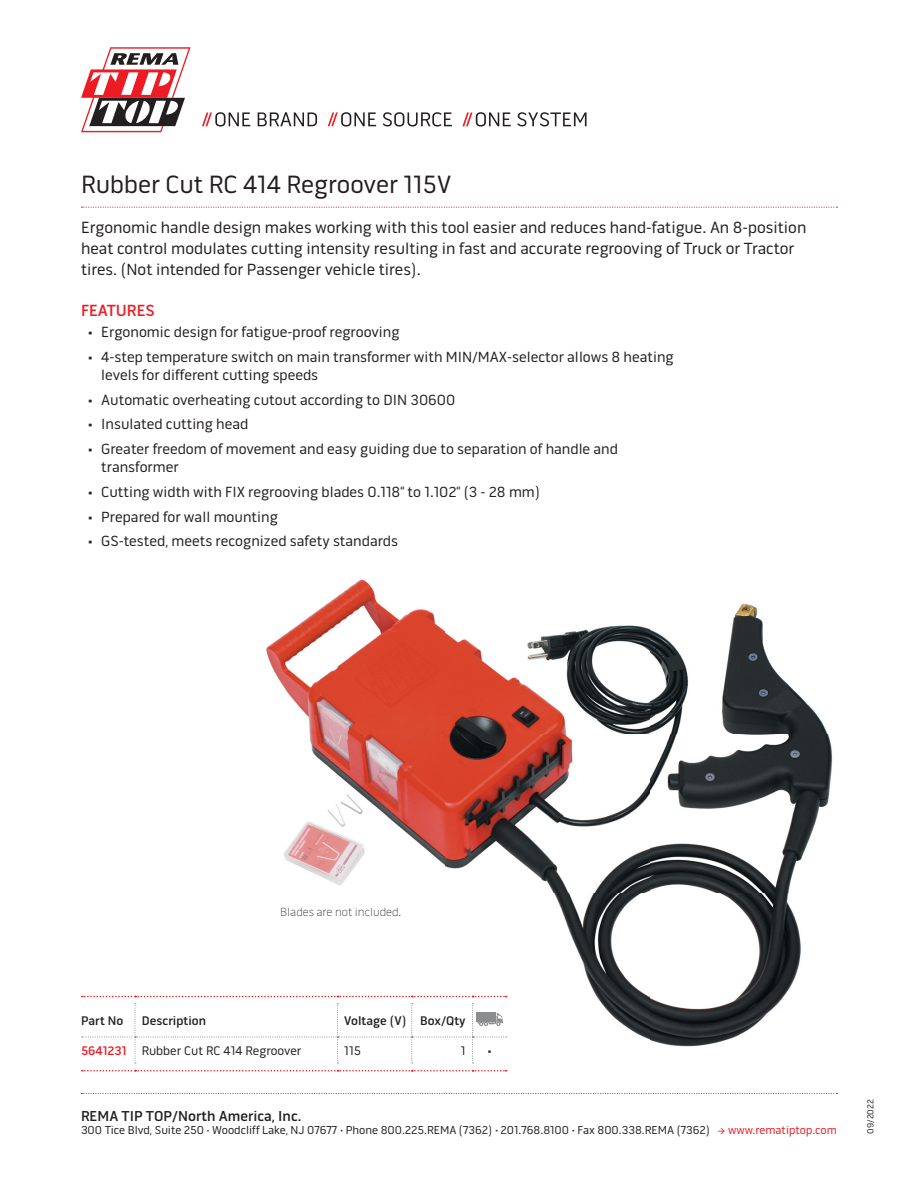
<style>
.page{position:relative;width:918px;height:1188px;background:#fff}
.page>*{position:absolute;margin:0;border:0;box-sizing:border-box;transform-origin:0 0}
.t1{font:25.5px "Pill Gothic 600 mg";color:#231f20}
.t2{font:16.5px/21px "Pill Gothic 600 mg";color:#231f20}
.t3{font:500 16.5px "Pill Gothic 600 mg";color:#ed1c24}
.t4{font:15px/18px "Pill Gothic 600 mg";color:#231f20}
.t5{font:500 14.7px "Pill Gothic 600 mg";color:#231f20}
.t6{font:12.75px "Pill Gothic 600 mg";color:#231f20}
.t7{font:500 12.75px "Pill Gothic 600 mg";color:#231f20}
.t8{font:100 12px "Pill Gothic 600 mg";color:#231f20}
.t9{font:11.7px "Pill Gothic 600 mg";color:#231f20}
.t10{font:9px "Pill Gothic 600 mg";color:#231f20}
.s1{font-weight:500;color:#ed1c24}
.s2{font-size:13.2px}
.s3{font-weight:500;font-size:13.2px}
.s4{color:#ed1c24}
</style>
<div class="page">
<img style="left:242px;top:579px;width:591px;height:468px">
<svg style="left:81px;top:47px;width:110px;height:85px"></svg>
<svg style="left:202px;top:112px;width:385px;height:15px"></svg>
<svg style="left:82px;top:207px;width:755px;height:1px"></svg>
<svg style="left:82px;top:996px;width:425px;height:1px"></svg>
<svg style="left:82px;top:1070px;width:425px;height:2px"></svg>
<svg style="left:82px;top:1003px;width:425px;height:60px"></svg>
<svg style="left:82px;top:1093px;width:755px;height:1px"></svg>
<h1 class="t1" style="left:81px;top:174px;width:372px">Rubber Cut RC 414 Regroover 115V</h1>
<p class="t2" style="left:81px;top:219px;width:727px">Ergonomic handle design makes working with this tool easier and reduces hand-fatigue. An 8-position heat control modulates cutting intensity resulting in fast and accurate regrooving of Truck or Tractor tires. (Not intended for Passenger vehicle tires).</p>
<p class="t3" style="left:81px;top:304px;width:75px">FEATURES</p>
<p class="t4" style="left:88px;top:325px;width:313px">• Ergonomic design for fatigue-proof regrooving</p>
<p class="t4" style="left:101px;top:350px;width:574px;text-indent:-14px">• 4-step temperature switch on main transformer with MIN/MAX-selector allows 8 heating levels for different cutting speeds</p>
<p class="t4" style="left:88px;top:393px;width:369px">• Automatic overheating cutout according to DIN 30600</p>
<p class="t4" style="left:88px;top:418px;width:162px">• Insulated cutting head</p>
<p class="t4" style="left:101px;top:442px;width:518px;text-indent:-14px">• Greater freedom of movement and easy guiding due to separation of handle and transformer</p>
<p class="t4" style="left:88px;top:485px;width:454px">• Cutting width with FIX regrooving blades 0.118“ to 1.102“ (3 - 28 mm)</p>
<p class="t4" style="left:88px;top:510px;width:192px">• Prepared for wall mounting</p>
<p class="t4" style="left:88px;top:535px;width:312px">• GS-tested, meets recognized safety standards</p>
<p class="t8" style="left:280px;top:907px;width:123px">Blades are not included.</p>
<p class="t7" style="left:81px;top:1015px;width:44px">Part No</p>
<p class="t7" style="left:142px;top:1015px;width:66px">Description</p>
<p class="t7" style="left:344px;top:1015px;width:123px">Voltage (V) Box/Qty</p>
<p class="t6" style="left:81px;top:1045px;width:222px"><span class="s1">5641231</span> Rubber Cut RC 414 Regroover</p>
<p class="t6" style="left:344px;top:1045px;width:18px">115</p>
<p class="t6" style="left:461px;top:1045px;width:6px">1</p>
<p class="t6" style="left:487px;top:1045px;width:6px">•</p>
<p class="t5" style="left:81px;top:1110px;width:222px">REMA TIP TOP/North America, Inc.</p>
<p class="t9" style="left:81px;top:1125px;width:757px">300 Tice Blvd, Suite 250 <span class="s2">·</span> Woodcliff Lake, NJ 07677 <span class="s3">·</span> Phone 800.225.REMA (7362) <span class="s3">·</span> 201.768.8100 <span class="s3">·</span> Fax 800.338.REMA (7362) <span class="s4">→ www.rematiptop.com</span></p>
<p class="t10" style="left:867px;top:1134px;width:36px;rotate:-90deg">09/2022</p>
</div>
